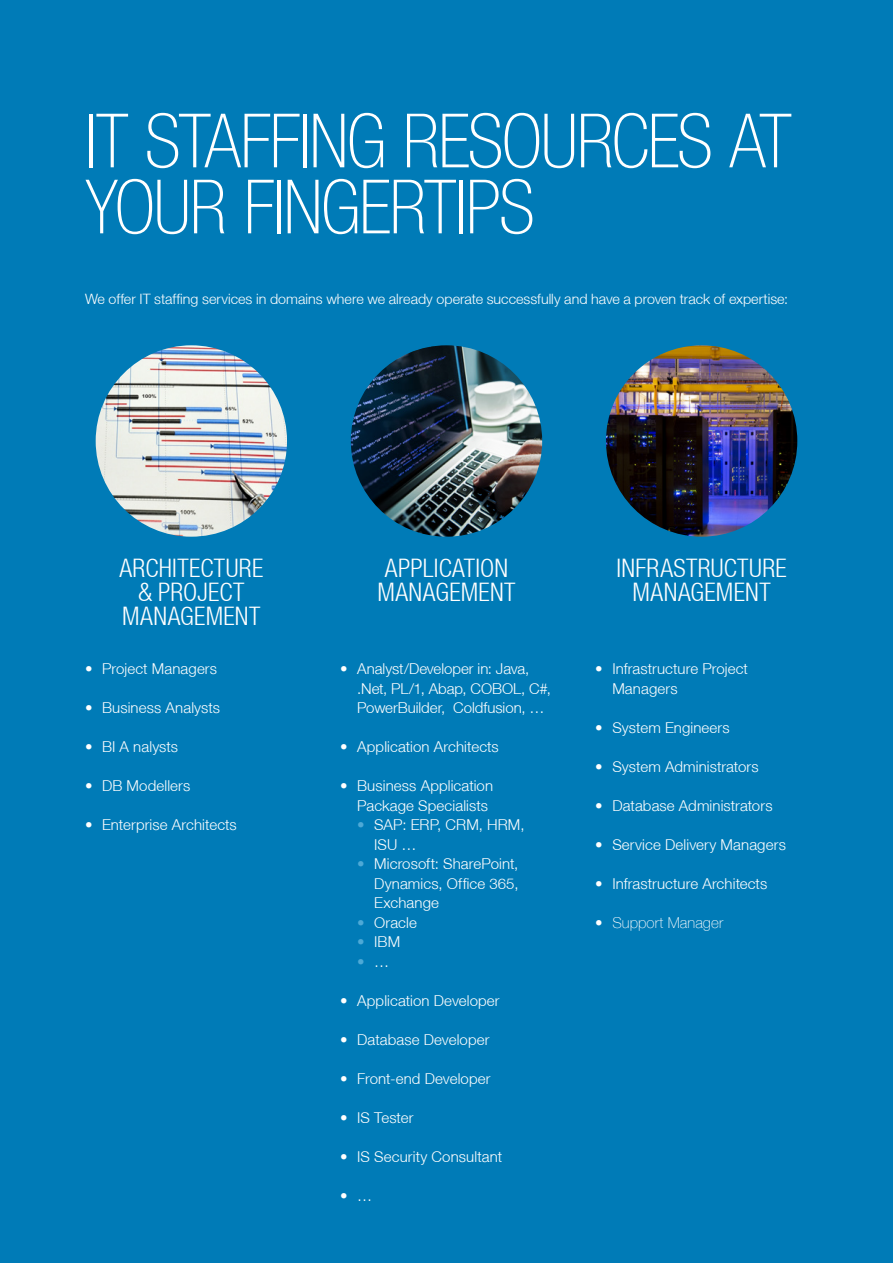
<style>
.page{position:relative;width:893px;height:1263px;background:#007bb7}
.page>*{position:absolute;margin:0;border:0;box-sizing:border-box;transform-origin:0 0}
.t1{font:100 condensed 75px/66px "Helvetica Neue LT";letter-spacing:-.02em;color:#fff}
.t2{font:300 condensed 25.5px/24px "Helvetica Neue LT";letter-spacing:.01em;color:#fff;text-align:center}
.t3{font:300 15px/19.5px "Helvetica Neue LT";letter-spacing:.01em;color:#fff}
.t4{font:100 15px "Helvetica Neue LT";letter-spacing:.01em;color:#fff}
.t5{font:300 15px "Helvetica Neue LT";color:#4da9d6}
.t6{font:300 14.25px "Helvetica Neue LT";color:#fff}
.s1{color:#4da9d6}
.s2{color:#fff}
</style>
<div class="page">
<img style="left:351px;top:345px;width:191px;height:192px;border-radius:96px">
<img style="left:96px;top:345px;width:191px;height:192px;border-radius:96px">
<img style="left:606px;top:345px;width:191px;height:192px;border-radius:96px">
<h1 class="t1" style="left:85px;top:107px;width:708px">IT STAFFING RESOURCES AT<br>YOUR FINGERTIPS</h1>
<p class="t6" style="left:85px;top:290px;width:704px">We offer IT staffing services in domains where we already operate successfully and have a proven track of expertise:</p>
<h2 class="t2" style="left:119px;top:556px;width:145px">ARCHITECTURE &amp; PROJECT<br>MANAGEMENT</h2>
<p class="t3" style="left:85px;top:659px;width:134px">• Project Managers</p>
<p class="t3" style="left:85px;top:698px;width:137px">• Business Analysts</p>
<p class="t3" style="left:85px;top:737px;width:95px">• BI A nalysts</p>
<p class="t3" style="left:85px;top:776px;width:107px">• DB Modellers</p>
<p class="t3" style="left:85px;top:815px;width:153px">• Enterprise Architects</p>
<h2 class="t2" style="left:377px;top:556px;width:140px;text-align:left">APPLICATION<br>MANAGEMENT</h2>
<p class="t3" style="left:357px;top:659px;width:195px;text-indent:-17px">• Analyst/Developer in: Java, .Net, PL/1, Abap, COBOL, C#,<br>PowerBuilder, Coldfusion, …</p>
<p class="t3" style="left:340px;top:737px;width:160px">• Application Architects</p>
<p class="t3" style="left:357px;top:776px;width:137px;text-indent:-17px">• Business Application<br>Package Specialists</p>
<p class="t3" style="left:374px;top:815px;width:152px;text-indent:-17px"><span class="s1">•</span> SAP: ERP, CRM, HRM,<br>ISU …</p>
<p class="t3" style="left:374px;top:854px;width:146px;text-align:justify;text-indent:-17px"><span class="s1">•</span> Microsoft: SharePoint, Dynamics, Office 365, Exchange</p>
<p class="t3" style="left:357px;top:912px;width:61px"><span class="s1">•</span> Oracle</p>
<p class="t3" style="left:357px;top:932px;width:45px"><span class="s1">•</span> IBM</p>
<p class="t5" style="left:357px;top:952px;width:34px">• <span class="s2">…</span></p>
<p class="t3" style="left:340px;top:990px;width:161px">• Application Developer</p>
<p class="t3" style="left:340px;top:1029px;width:151px">• Database Developer</p>
<p class="t3" style="left:340px;top:1068px;width:152px">• Front-end Developer</p>
<p class="t3" style="left:340px;top:1107px;width:75px">• IS Tester</p>
<p class="t3" style="left:340px;top:1146px;width:164px">• IS Security Consultant</p>
<p class="t3" style="left:340px;top:1185px;width:34px">• …</p>
<h2 class="t2" style="left:616px;top:556px;width:172px">INFRASTRUCTURE<br>MANAGEMENT</h2>
<p class="t3" style="left:612px;top:659px;width:137px;text-indent:-17px">• Infrastructure Project<br>Managers</p>
<p class="t3" style="left:595px;top:717px;width:136px">• System Engineers</p>
<p class="t3" style="left:595px;top:756px;width:165px">• System Administrators</p>
<p class="t3" style="left:595px;top:795px;width:179px">• Database Administrators</p>
<p class="t3" style="left:595px;top:834px;width:192px">• Service Delivery Managers</p>
<p class="t3" style="left:595px;top:873px;width:173px">• Infrastructure Architects</p>
<p class="t4" style="left:595px;top:914px;width:129px">• Support Manager</p>
</div>
